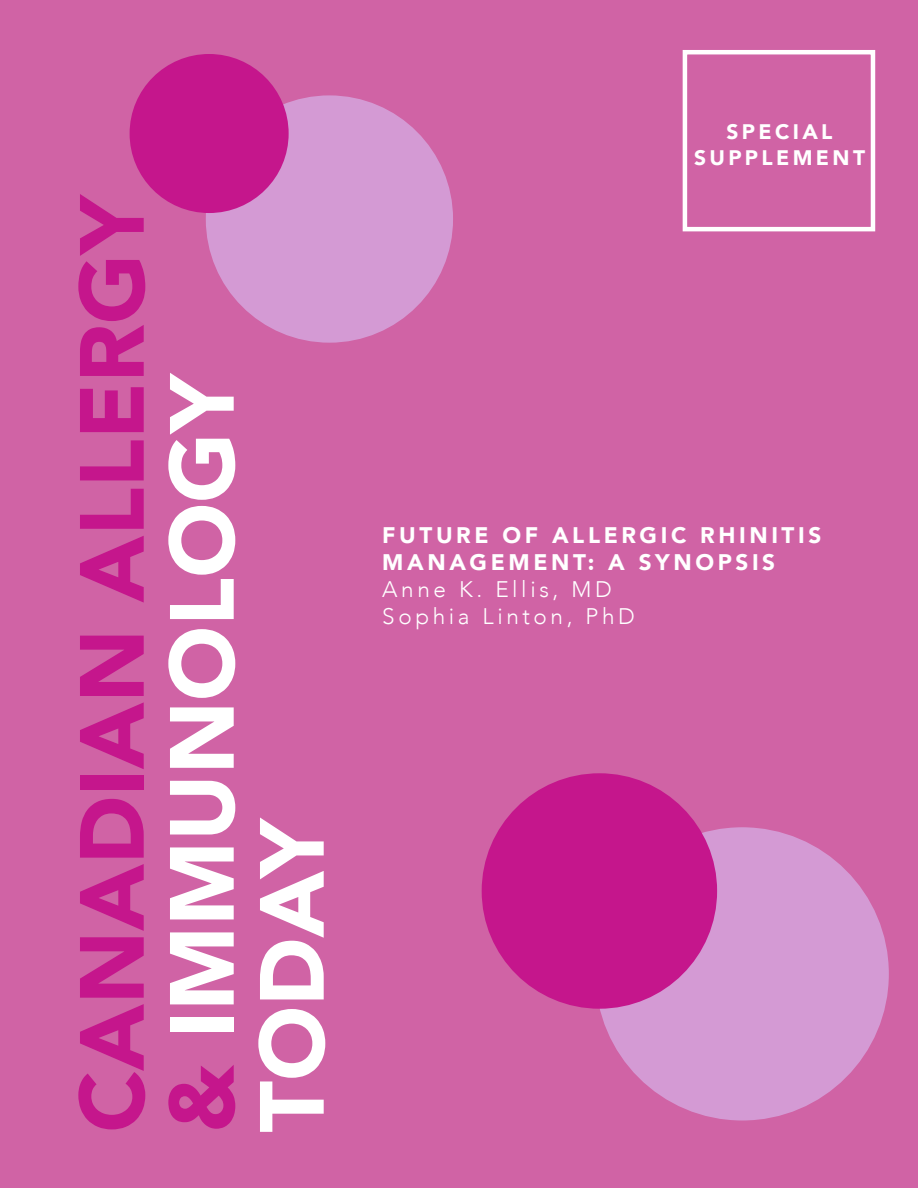
<style>
.page{position:relative;width:918px;height:1188px;background:#d063a5}
.page>*{position:absolute;margin:0;border:0;box-sizing:border-box;transform-origin:0 0}
.t1{font:900 90px "Avenir";color:#fff}
.t2{font:900 90px "Avenir";color:#c5168c}
.t3{font:900 22.5px/27px "Avenir";letter-spacing:.16em;color:#fff}
.t4{font:300 22.5px "Avenir";letter-spacing:.16em;color:#fff}
.t5{font:900 21px "Avenir";letter-spacing:.16em;color:#fff}
.s1{color:#c5168c}
.s2{font-weight:300}
</style>
<div class="page">
<div style="left:683px;top:50px;width:192px;height:181px;border:4px solid #fff"></div>
<div style="left:596px;top:827px;width:293px;height:293px;background:#d49ad4;border-radius:50%"></div>
<div style="left:206px;top:95px;width:247px;height:248px;background:#d49ad4;border-radius:50%"></div>
<div style="left:482px;top:773px;width:235px;height:236px;background:#c5168c;border-radius:50%"></div>
<div style="left:130px;top:54px;width:159px;height:159px;background:#c5168c;border-radius:50%"></div>
<p class="t2" style="left:35px;top:1132px;width:942px;rotate:-90deg">CANADIAN ALLERGY</p>
<p class="t1" style="left:125px;top:1132px;width:763px;rotate:-90deg"><span class="s1">&amp;</span> IMMUNOLOGY</p>
<p class="t1" style="left:215px;top:1132px;width:318px;rotate:-90deg">TODAY</p>
<p class="t5" style="left:726px;top:114px;width:108px">SPECIAL</p>
<p class="t5" style="left:694px;top:139px;width:173px">SUPPLEMENT</p>
<p class="t3" style="left:382px;top:521px;width:440px">FUTURE OF ALLERGIC RHINITIS<br>MANAGEMENT: A SYNOPSIS<br><span class="s2">Anne K. Ellis, MD</span></p>
<p class="t4" style="left:382px;top:603px;width:254px">Sophia Linton, PhD</p>
</div>
